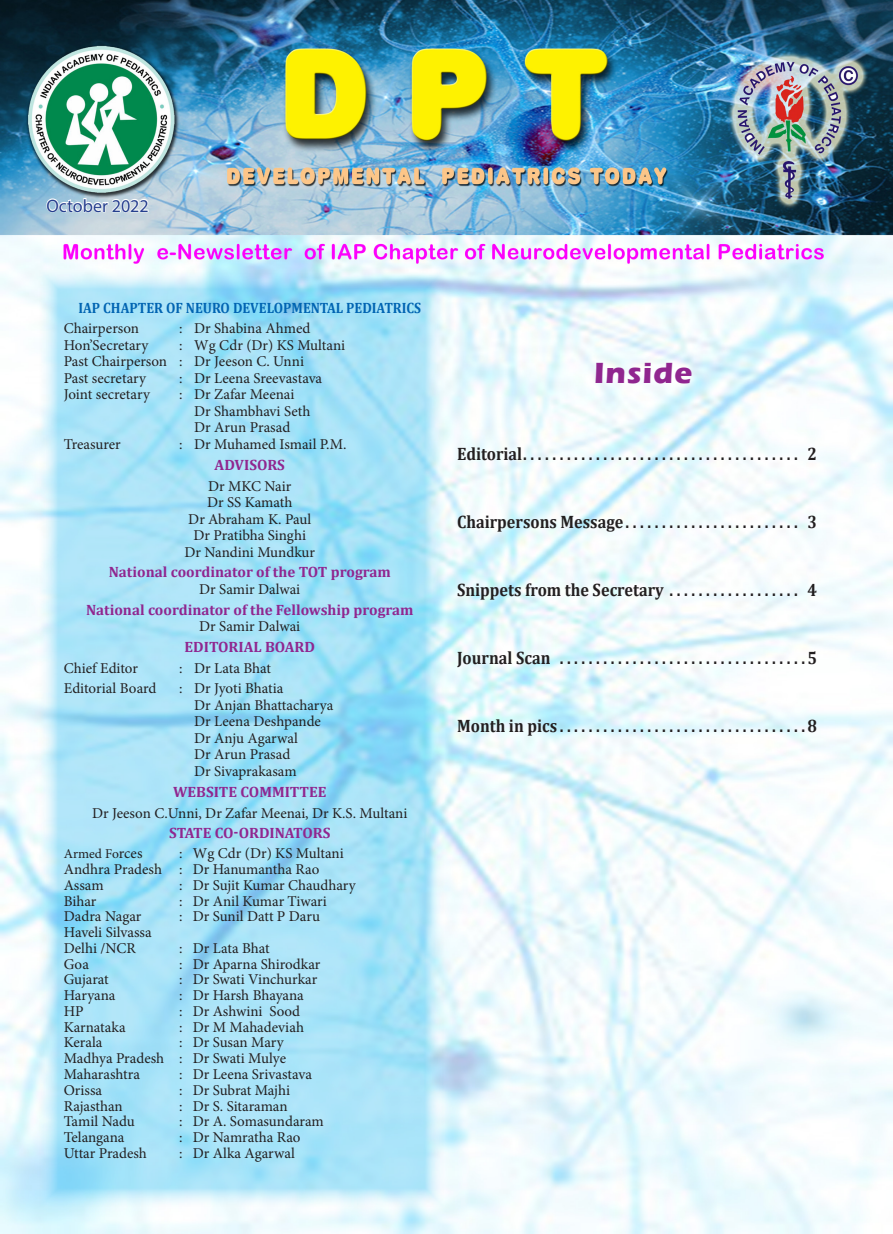
<style>
.page{position:relative;width:893px;height:1234px;background:#fff}
.page>*{position:absolute;margin:0;border:0;box-sizing:border-box;transform-origin:0 0}
.t1{font:700 30px "Eras ITC";letter-spacing:.04em;color:#90268f}
.CONTENT{font:700 18px "Cambria";color:#231f20;scale:.9 1}
.t2{font:18px "Myriad Pro";color:#253f8e}
.t3{font:15px/16.5px "Minion Pro";color:#231f20}
.t4{font:700 15px/16.5px "Cambria";color:#90268f;text-align:center}
.t5{font:700 15px "Cambria";color:#0164b2;scale:.9 1}
.t6{font:13.5px "Minion Pro";letter-spacing:-.005em;color:#231f20}
.s1{font-family:"Minion Pro";font-weight:400;color:#231f20}
.s2{font-size:15px}
</style>
<div class="page">
<img style="left:0;top:0;width:893px;height:1233px">
<svg style="left:768px;top:63px;width:107px;height:17px;background:#97a1b2"></svg>
<svg style="left:45px;top:197px;width:104px;height:17px"></svg>
<svg style="left:37px;top:268px;width:409px;height:940px;background:#aae3f8"></svg>
<p class="t2" style="left:46px;top:194px;width:104px">October 2022</p>
<p class="t5" style="left:78px;top:297px;width:382px">IAP CHAPTER OF NEURO DEVELOPMENTAL PEDIATRICS</p>
<p class="t3" style="left:64px;top:320px;width:77px">Chairperson</p>
<p class="t3" style="left:179px;top:320px;width:133px">: Dr Shabina Ahmed</p>
<p class="t3" style="left:64px;top:337px;width:86px">Hon’Secretary</p>
<p class="t3" style="left:179px;top:337px;width:167px">: Wg Cdr (Dr) KS Multani</p>
<p class="t3" style="left:64px;top:353px;width:242px">Past Chairperson : Dr Jeeson C. Unni</p>
<p class="t3" style="left:64px;top:370px;width:84px">Past secretary</p>
<p class="t3" style="left:179px;top:370px;width:144px">: Dr Leena Sreevastava</p>
<p class="t3" style="left:64px;top:386px;width:88px">Joint secretary</p>
<p class="t3" style="left:194px;top:386px;width:118px;text-indent:-15px">: Dr Zafar Meenai<br>Dr Shambhavi Seth<br>Dr Arun Prasad</p>
<p class="t3" style="left:64px;top:436px;width:59px">Treasurer</p>
<p class="t3" style="left:179px;top:436px;width:169px">: Dr Muhamed Ismail P.M.</p>
<p class="t4" style="left:215px;top:456px;width:72px">ADVISORS</p>
<p class="t3" style="left:184px;top:477px;width:132px;text-align:center">Dr MKC Nair<br>Dr SS Kamath<br>Dr Abraham K. Paul<br>Dr Pratibha Singhi<br>Dr Nandini Mundkur</p>
<p class="t4" style="left:109px;top:563px;width:284px">National coordinator of the TOT program<br><span class="s1">Dr Samir Dalwai</span></p>
<p class="t4" style="left:86px;top:600px;width:329px">National coordinator of the Fellowship program<br><span class="s1">Dr Samir Dalwai</span></p>
<p class="t4" style="left:185px;top:638px;width:132px">EDITORIAL BOARD</p>
<p class="t3" style="left:64px;top:659px;width:76px">Chief Editor</p>
<p class="t3" style="left:179px;top:659px;width:93px">: Dr Lata Bhat</p>
<p class="t3" style="left:64px;top:680px;width:94px">Editorial Board</p>
<p class="t3" style="left:179px;top:680px;width:106px">: Dr Jyoti Bhatia</p>
<p class="t3" style="left:194px;top:696px;width:140px">Dr Anjan Bhattacharya</p>
<p class="t3" style="left:194px;top:713px;width:128px">Dr Leena Deshpande</p>
<p class="t3" style="left:194px;top:729px;width:105px">Dr Anju Agarwal</p>
<p class="t3" style="left:194px;top:746px;width:98px">Dr Arun Prasad</p>
<p class="t3" style="left:194px;top:762px;width:104px">Dr Sivaprakasam</p>
<p class="t4" style="left:173px;top:782px;width:155px">WEBSITE COMMITTEE</p>
<p class="t3" style="left:92px;top:804px;width:317px">Dr Jeeson C.Unni, Dr Zafar Meenai, Dr K.S. Multani</p>
<p class="t4" style="left:169px;top:824px;width:163px">STATE CO-ORDINATORS</p>
<p class="t6" style="left:64px;top:844px;width:80px">Armed Fo<span class="s2">rces</span></p>
<p class="t3" style="left:179px;top:845px;width:166px">: Wg Cdr (Dr) KS Multani</p>
<p class="t3" style="left:64px;top:860px;width:257px">Andhra Pradesh : Dr Hanumantha Rao</p>
<p class="t3" style="left:64px;top:876px;width:41px">Assam</p>
<p class="t3" style="left:179px;top:876px;width:178px">: Dr Sujit Kumar Chaudhary</p>
<p class="t3" style="left:64px;top:892px;width:34px">Bihar</p>
<p class="t3" style="left:179px;top:892px;width:149px">: Dr Anil Kumar Tiwari</p>
<p class="t3" style="left:64px;top:908px;width:79px">Dadra Nagar</p>
<p class="t3" style="left:179px;top:908px;width:142px">: Dr Sunil Datt P Daru</p>
<p class="t3" style="left:64px;top:923px;width:89px">Haveli Silvassa</p>
<p class="t3" style="left:64px;top:939px;width:74px">Delhi /NCR</p>
<p class="t3" style="left:179px;top:939px;width:92px">: Dr Lata Bhat</p>
<p class="t3" style="left:64px;top:955px;width:27px">Goa</p>
<p class="t3" style="left:179px;top:955px;width:143px">: Dr Aparna Shirodkar</p>
<p class="t3" style="left:64px;top:971px;width:47px">Gujarat</p>
<p class="t3" style="left:179px;top:971px;width:139px">: Dr Swati Vinchurkar</p>
<p class="t3" style="left:64px;top:986px;width:53px">Haryana</p>
<p class="t3" style="left:179px;top:986px;width:126px">: Dr Harsh Bhayana</p>
<p class="t3" style="left:64px;top:1002px;width:21px">HP</p>
<p class="t3" style="left:179px;top:1002px;width:122px">: Dr Ashwini Sood</p>
<p class="t3" style="left:64px;top:1018px;width:63px">Karnataka</p>
<p class="t3" style="left:179px;top:1018px;width:126px">: Dr M Mahadeviah</p>
<p class="t3" style="left:64px;top:1034px;width:40px">Kerala</p>
<p class="t3" style="left:179px;top:1034px;width:106px">: Dr Susan Mary</p>
<p class="t3" style="left:64px;top:1049px;width:224px">Madhya Pradesh : Dr Swati Mulye</p>
<p class="t3" style="left:64px;top:1065px;width:78px">Maharashtra</p>
<p class="t3" style="left:179px;top:1065px;width:134px">: Dr Leena Srivastava</p>
<p class="t3" style="left:64px;top:1081px;width:40px">Orissa</p>
<p class="t3" style="left:179px;top:1081px;width:112px">: Dr Subrat Majhi</p>
<p class="t3" style="left:64px;top:1097px;width:61px">Rajasthan</p>
<p class="t3" style="left:179px;top:1097px;width:110px">: Dr S. Sitaraman</p>
<p class="t3" style="left:64px;top:1112px;width:72px">Tamil Nadu</p>
<p class="t3" style="left:179px;top:1112px;width:146px">: Dr A. Somasundaram</p>
<p class="t3" style="left:64px;top:1128px;width:62px">Telangana</p>
<p class="t3" style="left:179px;top:1128px;width:123px">: Dr Namratha Rao</p>
<p class="t3" style="left:64px;top:1144px;width:85px">Uttar Pradesh</p>
<p class="t3" style="left:179px;top:1144px;width:117px">: Dr Alka Agarwal</p>
<p class="t1" style="left:594px;top:355px;width:100px">Inside</p>
<p class="CONTENT" style="left:457px;top:441px;width:401px">Editorial . . . . . . . . . . . . . . . . . . . . . . . . . . . . . . . . . . . . . . 2</p>
<p class="CONTENT" style="left:457px;top:509px;width:401px">Chairpersons Message . . . . . . . . . . . . . . . . . . . . . . . . 3</p>
<p class="CONTENT" style="left:457px;top:577px;width:401px">Snippets from the Secretary . . . . . . . . . . . . . . . . . . 4</p>
<p class="CONTENT" style="left:457px;top:645px;width:401px">Journal Scan . . . . . . . . . . . . . . . . . . . . . . . . . . . . . . . . . 5</p>
<p class="CONTENT" style="left:457px;top:713px;width:401px">Month in pics . . . . . . . . . . . . . . . . . . . . . . . . . . . . . . . . . 8</p>
</div>
